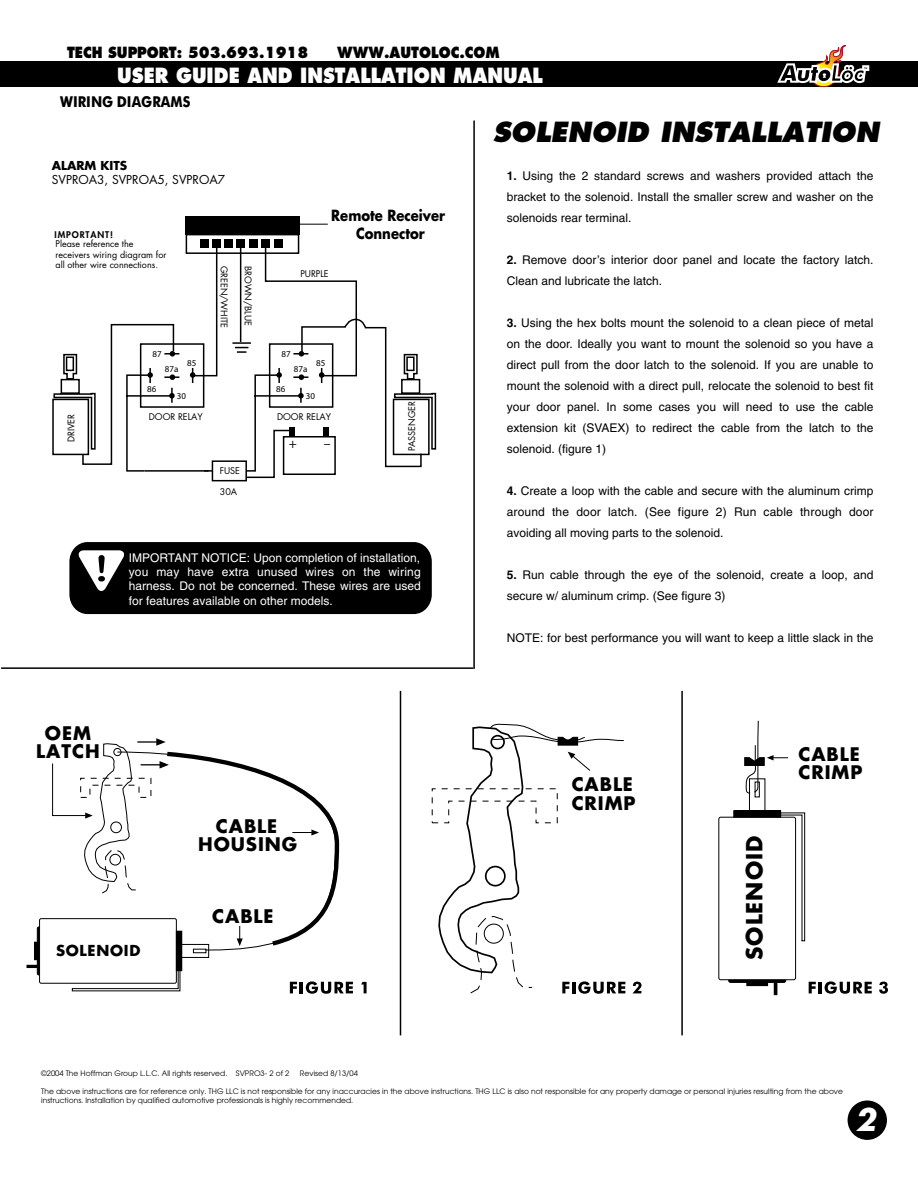
<style>
.page{position:relative;width:918px;height:1188px;background:#fff}
.page>*{position:absolute;margin:0;border:0;box-sizing:border-box;transform-origin:0 0}
.t1{font:italic 700 30px "Futura";color:#fff}
.t2{font:italic 800 27px "Futura";color:#000}
.t3{font:700 21.75px "Futura";letter-spacing:.05em;color:#000}
.t4{font:800 20.4px "Futura";color:#fff;scale:.88 1}
.t5{font:700 18.3px/18.3px "Futura";letter-spacing:.05em;color:#000;text-align:center}
.t6{font:700 18.15px/18.1px "Futura";letter-spacing:.05em;color:#000}
.t7{font:800 15px "Futura";color:#000;scale:.88 1}
.t8{font:700 15px/18px "Futura";color:#000;text-align:center;scale:.88 1}
.t9{font:700 15px "Futuri";color:#000;scale:.88 1}
.t10{font:700 14.7px "Futura";letter-spacing:.05em;color:#000}
.t11{font:13.5px "Myriad";color:#000}
.t12{font:12px/21px "Helvetica";color:#000;text-align:justify}
.t13{font:12px/14.2px "Helvetica";color:#fff;text-align:justify}
.t14{font:12px/14.2px "Futura";color:#000}
.t15{font:9px/10.5px "Futura";color:#000}
.t16{font:9px "Myriad";color:#000}
.t17{font:800 9px "Futura";letter-spacing:.1em;color:#000}
.t18{font:7.5px/9px "Avant Garde";letter-spacing:.005em;color:#000}
.s1{font-weight:700}
</style>
<div class="page">
<div style="left:0;top:61px;width:918px;height:26px;background:#000"></div>
<svg style="left:777px;top:45px;width:92px;height:43px"></svg>
<div style="left:185px;top:216px;width:115px;height:19px;background:#000"></div>
<div style="left:186px;top:234px;width:113px;height:20px;border:2px solid #000"></div>
<div style="left:200px;top:240px;width:8px;height:8px;background:#000"></div>
<div style="left:213px;top:240px;width:8px;height:8px;background:#000"></div>
<div style="left:225px;top:240px;width:8px;height:8px;background:#000"></div>
<div style="left:237px;top:240px;width:8px;height:8px;background:#000"></div>
<div style="left:249px;top:240px;width:8px;height:8px;background:#000"></div>
<div style="left:262px;top:240px;width:8px;height:8px;background:#000"></div>
<div style="left:274px;top:240px;width:8px;height:8px;background:#000"></div>
<svg style="left:82px;top:323px;width:61px;height:142px"></svg>
<svg style="left:52px;top:353px;width:44px;height:103px"></svg>
<svg style="left:422px;top:392px;width:15px;height:64px"></svg>
<div style="left:212px;top:460px;width:35px;height:21px;border:2px solid #000"></div>
<svg style="left:143px;top:242px;width:279px;height:230px"></svg>
<hr style="left:292px;top:224px;width:36px;height:1px;background:#000">
<svg style="left:125px;top:343px;width:209px;height:136px"></svg>
<div style="left:848px;top:1101px;width:39px;height:39px;background:#000;border-radius:50%"></div>
<div style="left:718px;top:817px;width:78px;height:163px;border:1px solid #000;border-radius:2px"></div>
<svg style="left:26px;top:738px;width:327px;height:256px"></svg>
<svg style="left:361px;top:982px;width:6px;height:11px"></svg>
<svg style="left:633px;top:982px;width:9px;height:11px"></svg>
<hr style="left:818px;top:982px;width:4px;height:11px;background:#000">
<svg style="left:825px;top:981px;width:47px;height:13px"></svg>
<svg style="left:879px;top:982px;width:9px;height:12px"></svg>
<svg style="left:431px;top:723px;width:194px;height:271px"></svg>
<svg style="left:728px;top:720px;width:88px;height:275px"></svg>
<hr style="left:473px;top:120px;width:2px;height:549px;background:#000">
<hr style="left:400px;top:691px;width:1px;height:344px;background:#000">
<hr style="left:681px;top:691px;width:2px;height:344px;background:#000">
<div style="left:69px;top:542px;width:363px;height:72px;background:#000;border-radius:19px"></div>
<svg style="left:78px;top:550px;width:47px;height:41px"></svg>
<hr style="left:1px;top:667px;width:472px;height:2px;background:#000">
<p class="t7" style="left:67px;top:43px;width:276px">TECH SUPPORT: 503.693.1918</p>
<p class="t7" style="left:337px;top:43px;width:186px">WWW.AUTOLOC.COM</p>
<p class="t9" style="left:60px;top:95px;width:149px">WIRING DIAGRAMS</p>
<p class="t4" style="left:117px;top:62px;width:485px">USER GUIDE AND INSTALLATION MANUAL</p>
<p class="t14" style="left:52px;top:158px;width:175px"><span class="s1">ALARM KITS<br></span>SVPROA3, SVPROA5, SVPROA7</p>
<p class="t17" style="left:55px;top:228px;width:60px">IMPORTANT!</p>
<p class="t15" style="left:56px;top:239px;width:112px">Please reference the receivers wiring diagram for all other wire connections.</p>
<p class="t16" style="left:152px;top:349px;width:11px">87</p>
<p class="t16" style="left:147px;top:385px;width:11px">86</p>
<p class="t16" style="left:187px;top:359px;width:11px">85</p>
<p class="t16" style="left:165px;top:364px;width:15px">87a</p>
<p class="t16" style="left:177px;top:391px;width:11px">30</p>
<p class="t15" style="left:229px;top:266px;width:63px;rotate:90deg">GREEN/WHITE</p>
<p class="t8" style="left:331px;top:206px;width:131px">Remote Receiver<br>Connector</p>
<p class="t15" style="left:254px;top:266px;width:61px;rotate:90deg">BROWN/BLUE</p>
<p class="t15" style="left:300px;top:268px;width:30px">PURPLE</p>
<p class="t16" style="left:281px;top:349px;width:11px">87</p>
<p class="t16" style="left:276px;top:385px;width:11px">86</p>
<p class="t16" style="left:316px;top:359px;width:11px">85</p>
<p class="t16" style="left:294px;top:364px;width:15px">87a</p>
<p class="t16" style="left:306px;top:391px;width:11px">30</p>
<p class="t15" style="left:66px;top:442px;width:30px;rotate:-90deg">DRIVER</p>
<p class="t15" style="left:149px;top:411px;width:55px">DOOR RELAY</p>
<p class="t15" style="left:277px;top:411px;width:55px">DOOR RELAY</p>
<p class="t11" style="left:289px;top:436px;width:10px">+</p>
<p class="t11" style="left:324px;top:436px;width:8px">–</p>
<p class="t15" style="left:220px;top:466px;width:22px">FUSE</p>
<p class="t15" style="left:220px;top:487px;width:19px">30A</p>
<p class="t15" style="left:406px;top:451px;width:52px;rotate:-90deg">PASSENGER</p>
<p class="t13" style="left:129px;top:551px;width:293px">IMPORTANT NOTICE: Upon completion of installation, you may have extra unused wires on the wiring harness. Do not be concerned. These wires are used for features available on other models.</p>
<p class="t5" style="left:36px;top:723px;width:65px">OEM<br>LATCH</p>
<p class="t5" style="left:198px;top:816px;width:101px">CABLE<br>HOUSING</p>
<p class="t5" style="left:212px;top:906px;width:63px">CABLE</p>
<p class="t10" style="left:56px;top:940px;width:86px">SOLENOID</p>
<p class="t2" style="left:493px;top:115px;width:388px">SOLENOID INSTALLATION</p>
<p class="t12" style="left:507px;top:165px;width:368px"><span class="s1">1.</span> Using the 2 standard screws and washers provided attach the bracket to the solenoid. Install the smaller screw and washer on the solenoids rear terminal.</p>
<p class="t12" style="left:507px;top:249px;width:368px"><span class="s1">2.</span> Remove door’s interior door panel and locate the factory latch.<br>Clean and lubricate the latch.</p>
<p class="t12" style="left:507px;top:312px;width:368px"><span class="s1">3.</span> Using the hex bolts mount the solenoid to a clean piece of metal on the door. Ideally you want to mount the solenoid so you have a direct pull from the door latch to the solenoid. If you are unable to mount the solenoid with a direct pull, relocate the solenoid to best fit your door panel. In some cases you will need to use the cable extension kit (SVAEX) to redirect the cable from the latch to the solenoid. (figure 1)</p>
<p class="t12" style="left:507px;top:480px;width:368px"><span class="s1">4.</span> Create a loop with the cable and secure with the aluminum crimp around the door latch. (See figure 2) Run cable through door avoiding all moving parts to the solenoid.</p>
<p class="t12" style="left:507px;top:564px;width:368px"><span class="s1">5.</span> Run cable through the eye of the solenoid, create a loop, and secure w/ aluminum crimp. (See figure 3)</p>
<p class="t12" style="left:507px;top:627px;width:368px">NOTE: for best performance you will want to keep a little slack in the</p>
<p class="t6" style="left:572px;top:775px;width:65px">CABLE<br>CRIMP</p>
<p class="t3" style="left:739px;top:960px;width:126px;rotate:-90deg">SOLENOID</p>
<p class="t6" style="left:799px;top:745px;width:65px">CABLE<br>CRIMP</p>
<p class="t18" style="left:41px;top:1069px;width:250px">©2004 The Hoffman Group L.L.C. All rights reserved. SVPRO3- 2 of 2</p>
<p class="t18" style="left:300px;top:1069px;width:59px">Revised 8/13/04</p>
<p class="t18" style="left:41px;top:1087px;width:803px">The above instructions are for reference only. THG LLC is not responsible for any inaccuracies in the above instructions. THG LLC is also not responsible for any property damage or personal injuries resulting from the above instructions. Installation by qualified automotive professionals is highly recommended.</p>
<p class="t1" style="left:855px;top:1099px;width:22px">2</p>
</div>
